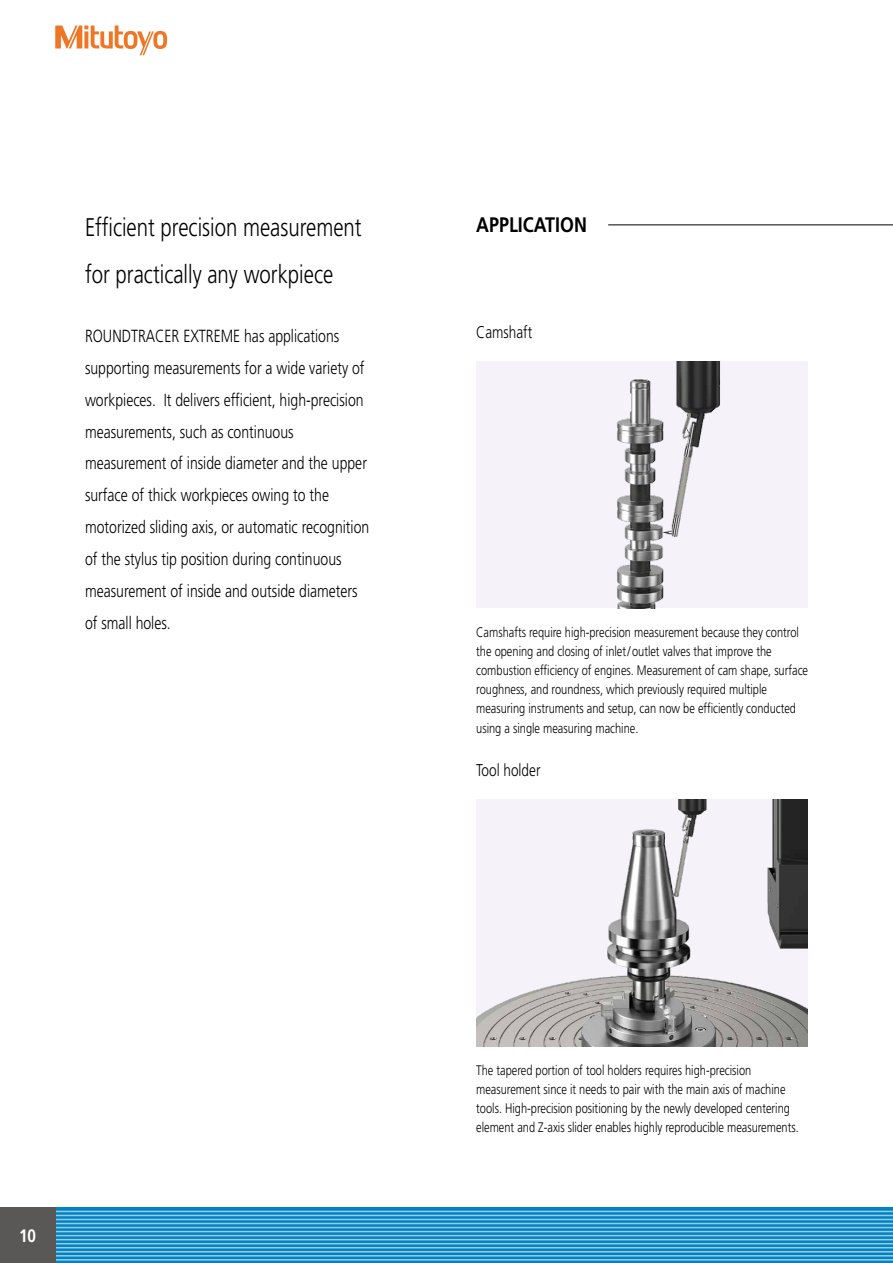
<style>
.page{position:relative;width:893px;height:1263px;background:#fff}
.page>*{position:absolute;margin:0;border:0;box-sizing:border-box;transform-origin:0 0}
.t1{font:300 25.5px/46.8px "Mitutoyo Frutiger";color:#000}
.t2{font:700 21px "Mitutoyo Frutiger";color:#000}
.t3{font:700 18px "Mitutoyo Frutiger";color:#fff}
.t4{font:300 17.55px/32px "Mitutoyo Frutiger";color:#000}
.t5{font:300 16.95px "Mitutoyo Frutiger";color:#000}
.t6{font:300 13.8px/19.2px "Mitutoyo Frutiger";color:#000}
</style>
<div class="page">
<img style="left:476px;top:361px;width:332px;height:247px">
<img style="left:476px;top:799px;width:332px;height:247px">
<hr style="left:608px;top:224px;width:285px;height:1px;background:#000">
<svg style="left:55px;top:1208px;width:838px;height:55px;background:#188fc8"></svg>
<hr style="left:0;top:1211px;width:893px;height:1px;background:#fff">
<hr style="left:0;top:1215px;width:893px;height:1px;background:#fff">
<hr style="left:0;top:1219px;width:893px;height:1px;background:#fff">
<hr style="left:0;top:1223px;width:893px;height:1px;background:#fff">
<hr style="left:0;top:1227px;width:893px;height:1px;background:#fff">
<hr style="left:0;top:1231px;width:893px;height:1px;background:#fff">
<hr style="left:0;top:1235px;width:893px;height:1px;background:#fff">
<hr style="left:0;top:1239px;width:893px;height:1px;background:#fff">
<hr style="left:0;top:1243px;width:893px;height:1px;background:#fff">
<hr style="left:0;top:1247px;width:893px;height:1px;background:#fff">
<hr style="left:0;top:1251px;width:893px;height:1px;background:#fff">
<hr style="left:0;top:1255px;width:893px;height:1px;background:#fff">
<hr style="left:0;top:1259px;width:893px;height:1px;background:#fff">
<div style="left:0;top:1208px;width:55px;height:55px;background:#5a5757"></div>
<svg style="left:55px;top:26px;width:112px;height:29px"></svg>
<h1 class="t1" style="left:85px;top:204px;width:278px">Efficient precision measurement for practically any workpiece</h1>
<p class="t4" style="left:85px;top:320px;width:286px">ROUNDTRACER EXTREME has applications supporting measurements for a wide variety of workpieces. It delivers efficient, high-precision measurements, such as continuous measurement of inside diameter and the upper surface of thick workpieces owing to the motorized sliding axis, or automatic recognition of the stylus tip position during continuous measurement of inside and outside diameters of small holes.</p>
<h2 class="t2" style="left:476px;top:213px;width:112px">APPLICATION</h2>
<p class="t5" style="left:476px;top:322px;width:57px">Camshaft</p>
<p class="t6" style="left:476px;top:623px;width:333px">Camshafts require high-precision measurement because they control the opening and closing of inlet/outlet valves that improve the combustion efficiency of engines. Measurement of cam shape, surface roughness, and roundness, which previously required multiple measuring instruments and setup, can now be efficiently conducted using a single measuring machine.</p>
<p class="t5" style="left:476px;top:760px;width:66px">Tool holder</p>
<h3 class="t3" style="left:19px;top:1225px;width:19px">10</h3>
<p class="t6" style="left:476px;top:1061px;width:324px">The tapered portion of tool holders requires high-precision measurement since it needs to pair with the main axis of machine tools. High-precision positioning by the newly developed centering element and Z-axis slider enables highly reproducible measurements.</p>
</div>
